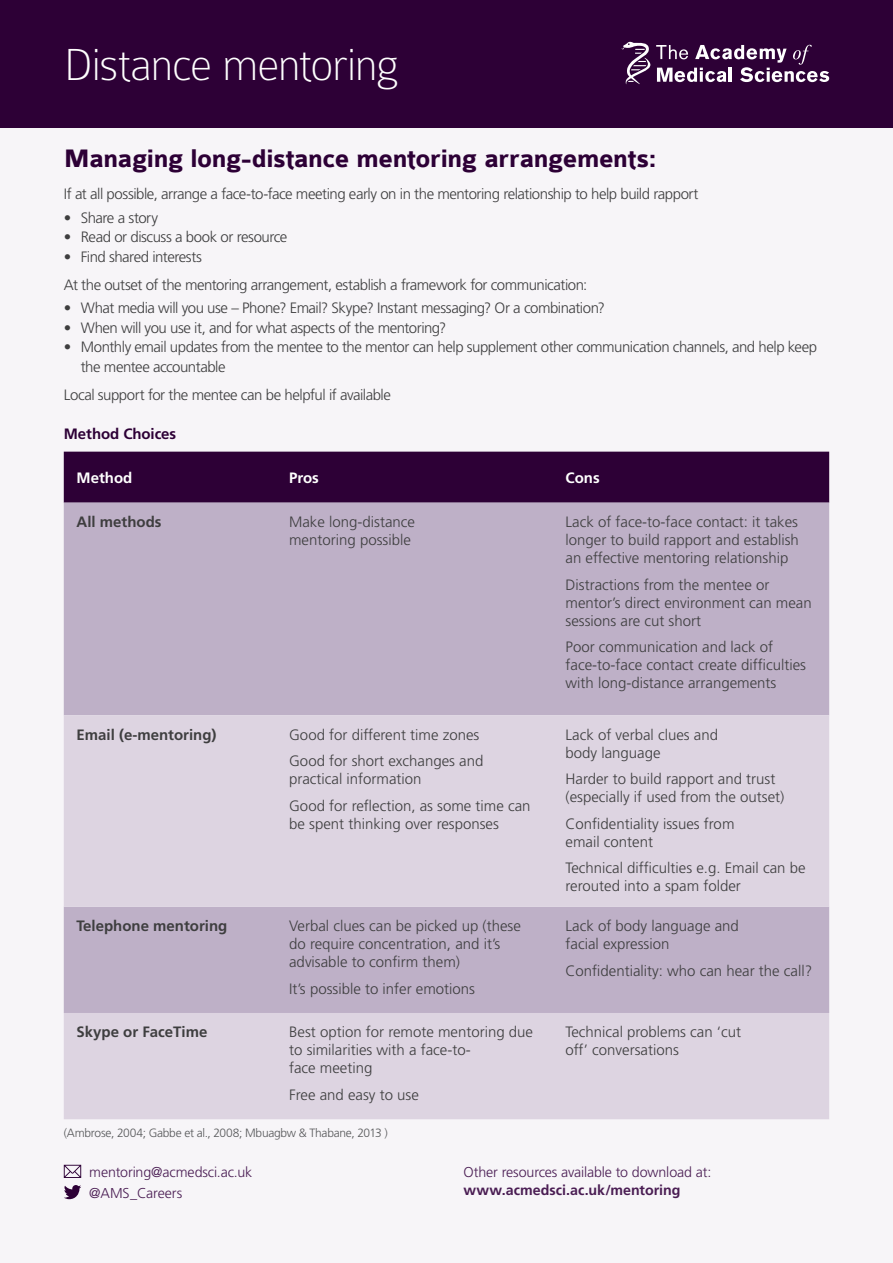
<style>
.page{position:relative;width:893px;height:1263px;background:#f7f5f8}
.page>*{position:absolute;margin:0;border:0;box-sizing:border-box;transform-origin:0 0}
.t1{font:100 48px "Colaborate";letter-spacing:-.025em;color:#fff}
.Sub_Header{font:700 27px "Colaborate";letter-spacing:-.015em;color:#2d0036}
.Body{font:300 15px/18px "Frutiger";color:#3e3e3f}
.Body-2{font:300 15px/19.5px "Frutiger";letter-spacing:-.03em;color:#3e3e3f}
.Body-3{font:300 15px "Frutiger";letter-spacing:-.035em;color:#3e3e3f}
.t2{font:700 15px "Frutiger";color:#3e3e3f}
.t3{font:700 15px "Frutiger";color:#fff}
.Sub_Header-2{font:700 15px "Frutiger";letter-spacing:-.005em;color:#2d0036}
.Body-4{font:300 14.25px "Frutiger";letter-spacing:-.01em;color:#4a1d53}
.Body-5{font:700 14.25px "Frutiger";color:#4a1d53}
.Body-6{font:300 12px "Frutiger";letter-spacing:-.02em;color:#57585a}
</style>
<div class="page">
<div style="left:0;top:0;width:893px;height:128px;background:#2d0036"></div>
<div style="left:64px;top:452px;width:765px;height:51px;background:#2d0036"></div>
<div style="left:64px;top:503px;width:765px;height:212px;background:#beb0c7"></div>
<svg style="left:64px;top:715px;width:765px;height:404px;background:#d4cada"></svg>
<svg style="left:64px;top:1165px;width:17px;height:13px"></svg>
<svg style="left:64px;top:1185px;width:17px;height:14px"></svg>
<svg style="left:621px;top:42px;width:208px;height:43px"></svg>
<p class="t1" style="left:64px;top:39px;width:336px">Distance mentoring</p>
<p class="Sub_Header" style="left:64px;top:144px;width:594px">Managing long-distance mentoring arrangements:</p>
<p class="Body-3" style="left:64px;top:185px;width:636px">If at all possible, arrange a face-to-face meeting early on in the mentoring relationship to help build rapport</p>
<p class="Body-3" style="left:64px;top:209px;width:96px">• Share a story</p>
<p class="Body-2" style="left:64px;top:227px;width:225px">• Read or discuss a book or resource</p>
<p class="Body-3" style="left:64px;top:248px;width:140px">• Find shared interests</p>
<p class="Body-2" style="left:64px;top:275px;width:525px">At the outset of the mentoring arrangement, establish a framework for communication:</p>
<p class="Body-2" style="left:64px;top:298px;width:543px">• What media will you use – Phone? Email? Skype? Instant messaging? Or a combination?</p>
<p class="Body-2" style="left:64px;top:318px;width:384px">• When will you use it, and for what aspects of the mentoring?</p>
<p class="Body-2" style="left:81px;top:337px;width:738px;text-indent:-17px">• Monthly email updates from the mentee to the mentor can help supplement other communication channels, and help keep the mentee accountable</p>
<p class="Body-2" style="left:64px;top:385px;width:329px">Local support for the mentee can be helpful if available</p>
<p class="Sub_Header-2" style="left:64px;top:425px;width:114px">Method Choices</p>
<p class="t3" style="left:77px;top:469px;width:57px">Method</p>
<p class="t3" style="left:289px;top:469px;width:31px">Pros</p>
<p class="t3" style="left:566px;top:469px;width:36px">Cons</p>
<p class="t2" style="left:77px;top:513px;width:87px">All methods</p>
<p class="Body" style="left:289px;top:513px;width:127px">Make long-distance mentoring possible</p>
<p class="Body" style="left:566px;top:513px;width:235px;text-align:justify">Lack of face-to-face contact: it takes longer to build rapport and establish an effective mentoring relationship</p>
<p class="Body" style="left:566px;top:575px;width:248px">Distractions from the mentee or mentor’s direct environment can mean sessions are cut short</p>
<p class="Body" style="left:566px;top:638px;width:242px">Poor communication and lack of face-to-face contact create difficulties with long-distance arrangements</p>
<p class="t2" style="left:77px;top:726px;width:142px">Email (e-mentoring)</p>
<p class="Body" style="left:289px;top:726px;width:192px">Good for different time zones</p>
<p class="Body" style="left:289px;top:752px;width:196px">Good for short exchanges and practical information</p>
<p class="Body" style="left:289px;top:797px;width:243px">Good for reflection, as some time can be spent thinking over responses</p>
<p class="Body" style="left:566px;top:726px;width:154px">Lack of verbal clues and body language</p>
<p class="Body" style="left:566px;top:770px;width:220px">Harder to build rapport and trust (especially if used from the outset)</p>
<p class="Body" style="left:566px;top:815px;width:170px">Confidentiality issues from email content</p>
<p class="Body" style="left:566px;top:859px;width:242px">Technical difficulties e.g. Email can be rerouted into a spam folder</p>
<p class="t2" style="left:77px;top:917px;width:152px">Telephone mentoring</p>
<p class="Body" style="left:289px;top:917px;width:233px">Verbal clues can be picked up (these do require concentration, and it’s advisable to confirm them)</p>
<p class="Body" style="left:289px;top:979px;width:187px">It’s possible to infer emotions</p>
<p class="t2" style="left:77px;top:1023px;width:132px">Skype or FaceTime</p>
<p class="Body" style="left:289px;top:1023px;width:245px">Best option for remote mentoring due to similarities with a face-to-<br>face meeting</p>
<p class="Body" style="left:289px;top:1086px;width:131px">Free and easy to use</p>
<p class="Body" style="left:566px;top:917px;width:175px">Lack of body language and facial expression</p>
<p class="Body" style="left:566px;top:961px;width:248px">Confidentiality: who can hear the call?</p>
<p class="Body" style="left:566px;top:1023px;width:177px">Technical problems can ‘cut off’ conversations</p>
<p class="Body-6" style="left:64px;top:1126px;width:325px">(Ambrose, 2004; Gabbe et al., 2008; Mbuagbw &amp; Thabane, 2013 )</p>
<p class="Body-4" style="left:89px;top:1164px;width:165px">mentoring@acmedsci.ac.uk</p>
<p class="Body-4" style="left:89px;top:1185px;width:94px">@AMS_Careers</p>
<p class="Body-4" style="left:463px;top:1164px;width:249px">Other resources available to download at:</p>
<p class="Body-5" style="left:463px;top:1181px;width:218px">www.acmedsci.ac.uk/mentoring</p>
</div>
